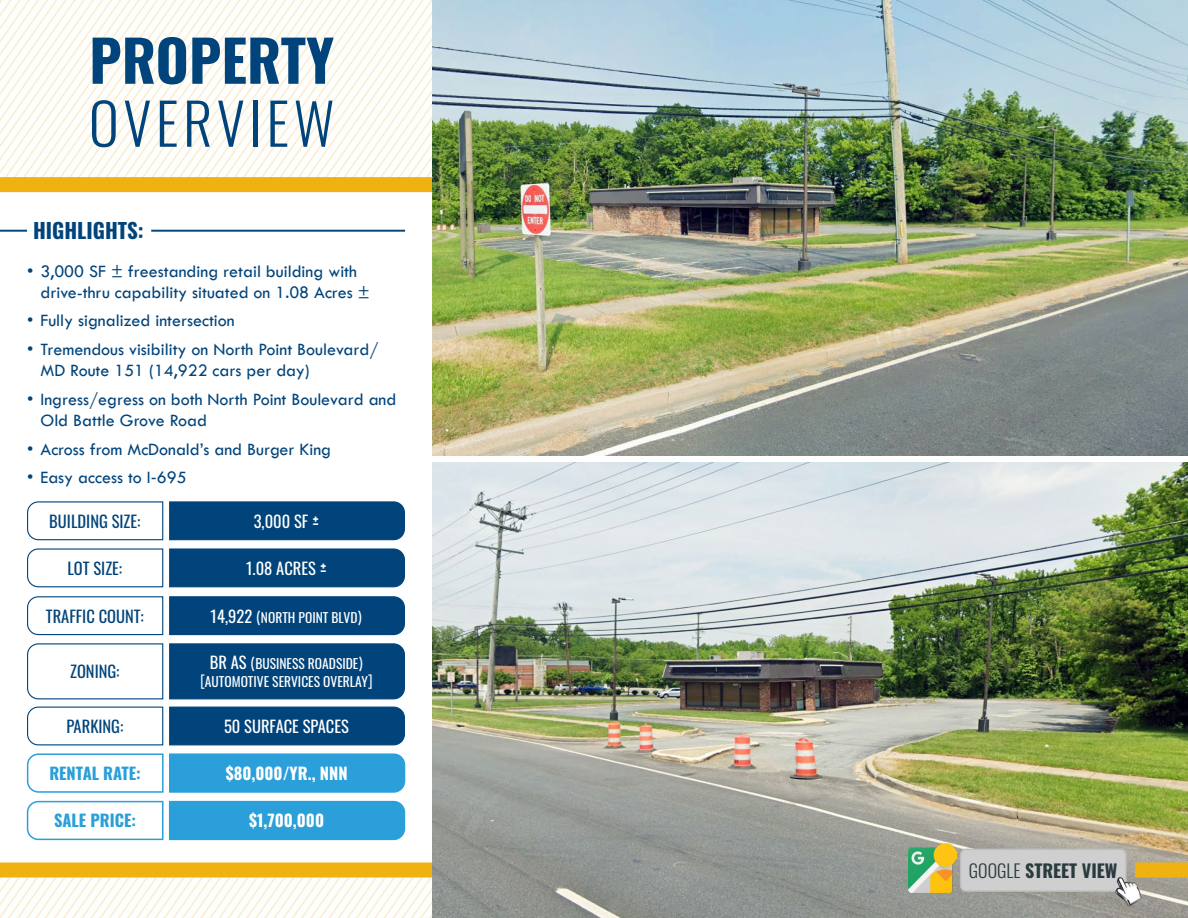
<style>
.page{position:relative;width:1188px;height:918px;background:#fff}
.page>*{position:absolute;margin:0;border:0;box-sizing:border-box;transform-origin:0 0}
.t1{font:700 57px "Oswald";color:#00447b}
.t2{font:300 57px "Oswald";letter-spacing:.08em;color:#00447b}
.t3{font:700 21px "Oswald";color:#00447b}
.t4{font:18px/21.6px "Tw Cen";color:#00447b}
.t5{font:700 18px "Oswald";color:#293b3d}
.t6{font:16.5px "Oswald";color:#00447b}
.t7{font:16.5px "Oswald";color:#fff}
.t8{font:700 16.5px "Oswald";color:#fff}
.t9{font:700 16.5px "Oswald";color:#2a9fd9}
.t10{font:13.5px "Oswald";color:#fff}
.s1{font-size:16.5px}
.s2{font-family:"Tw Cen";font-size:18px}
.s3{font-weight:300}
</style>
<div class="page">
<img style="left:0;top:0;width:432px;height:918px">
<div style="left:0;top:186px;width:1188px;height:684px;background:#fff"></div>
<div style="left:0;top:177px;width:1188px;height:15px;background:#efb211"></div>
<img style="left:432px;top:0;width:756px;height:455px">
<div style="left:0;top:862px;width:900px;height:16px;background:#efb211"></div>
<img style="left:432px;top:463px;width:756px;height:455px">
<div style="left:1135px;top:862px;width:53px;height:16px;background:#efb211"></div>
<img style="left:908px;top:844px;width:49px;height:48px">
<div style="left:961px;top:849px;width:165px;height:42px;background:#cfcfcf;border-radius:5px"></div>
<div style="left:960px;top:849px;width:167px;height:43px;border:2px solid #bcbebf;border-radius:5px"></div>
<img style="left:1115px;top:877px;width:27px;height:29px">
<hr style="left:151px;top:230px;width:254px;height:2px;background:#00447b">
<hr style="left:0;top:230px;width:27px;height:2px;background:#00447b">
<svg style="left:27px;top:501px;width:378px;height:40px"></svg>
<svg style="left:27px;top:548px;width:378px;height:40px"></svg>
<svg style="left:27px;top:596px;width:378px;height:40px"></svg>
<svg style="left:27px;top:643px;width:378px;height:57px"></svg>
<svg style="left:27px;top:706px;width:378px;height:40px"></svg>
<svg style="left:26px;top:800px;width:380px;height:41px"></svg>
<svg style="left:26px;top:753px;width:380px;height:40px"></svg>
<p class="t1" style="left:89px;top:31px;width:246px">PROPERTY</p>
<p class="t2" style="left:89px;top:73px;width:247px">OVERVIEW</p>
<p class="t3" style="left:33px;top:220px;width:112px">HIGHLIGHTS:</p>
<p class="t4" style="left:40px;top:260px;width:331px;text-indent:-14px">• 3,000 SF ± freestanding retail building with drive-thru capability situated on 1.08 Acres ±</p>
<p class="t4" style="left:27px;top:310px;width:209px">• Fully signalized intersection</p>
<p class="t4" style="left:40px;top:338px;width:339px;text-indent:-14px">• Tremendous visibility on North Point Boulevard/<br>MD Route 151 (14,922 cars per day)</p>
<p class="t4" style="left:40px;top:388px;width:357px;text-indent:-14px">• Ingress/egress on both North Point Boulevard and<br>Old Battle Grove Road</p>
<p class="t4" style="left:27px;top:438px;width:306px">• Across from McDonald’s and Burger King</p>
<p class="t4" style="left:27px;top:467px;width:161px">• Easy access to I-695</p>
<p class="t6" style="left:49px;top:506px;width:93px">BUILDING SIZE:</p>
<p class="t7" style="left:254px;top:507px;width:67px">3,000 SF <sup>±</sup></p>
<p class="t6" style="left:68px;top:553px;width:56px">LOT SIZE:</p>
<p class="t7" style="left:246px;top:554px;width:82px">1.08 ACRES <sup>±</sup></p>
<p class="t6" style="left:46px;top:601px;width:99px">TRAFFIC COUNT:</p>
<p class="t10" style="left:211px;top:605px;width:153px"><span class="s1">14,922</span> <span class="s2">(</span>NORTH POINT BLVD<span class="s2">)</span></p>
<p class="t6" style="left:70px;top:657px;width:51px">ZONING:</p>
<p class="t10" style="left:210px;top:652px;width:155px"><span class="s1">BR AS</span> <span class="s2">(</span>BUSINESS ROADSIDE<span class="s2">)</span></p>
<p class="t10" style="left:200px;top:670px;width:174px"><span class="s2">[</span>AUTOMOTIVE SERVICES OVERLAY<span class="s2">]</span></p>
<p class="t6" style="left:66px;top:711px;width:59px">PARKING:</p>
<p class="t7" style="left:224px;top:711px;width:126px">50 SURFACE SPACES</p>
<p class="t9" style="left:49px;top:765px;width:93px">RENTAL RATE:</p>
<p class="t8" style="left:226px;top:765px;width:123px">$80,000/YR., NNN</p>
<p class="t9" style="left:54px;top:812px;width:83px">SALE PRICE:</p>
<p class="t8" style="left:249px;top:812px;width:76px">$1,700,000</p>
<p class="t5" style="left:969px;top:861px;width:150px"><span class="s3">GOOGLE</span> STREET VIEW</p>
</div>
